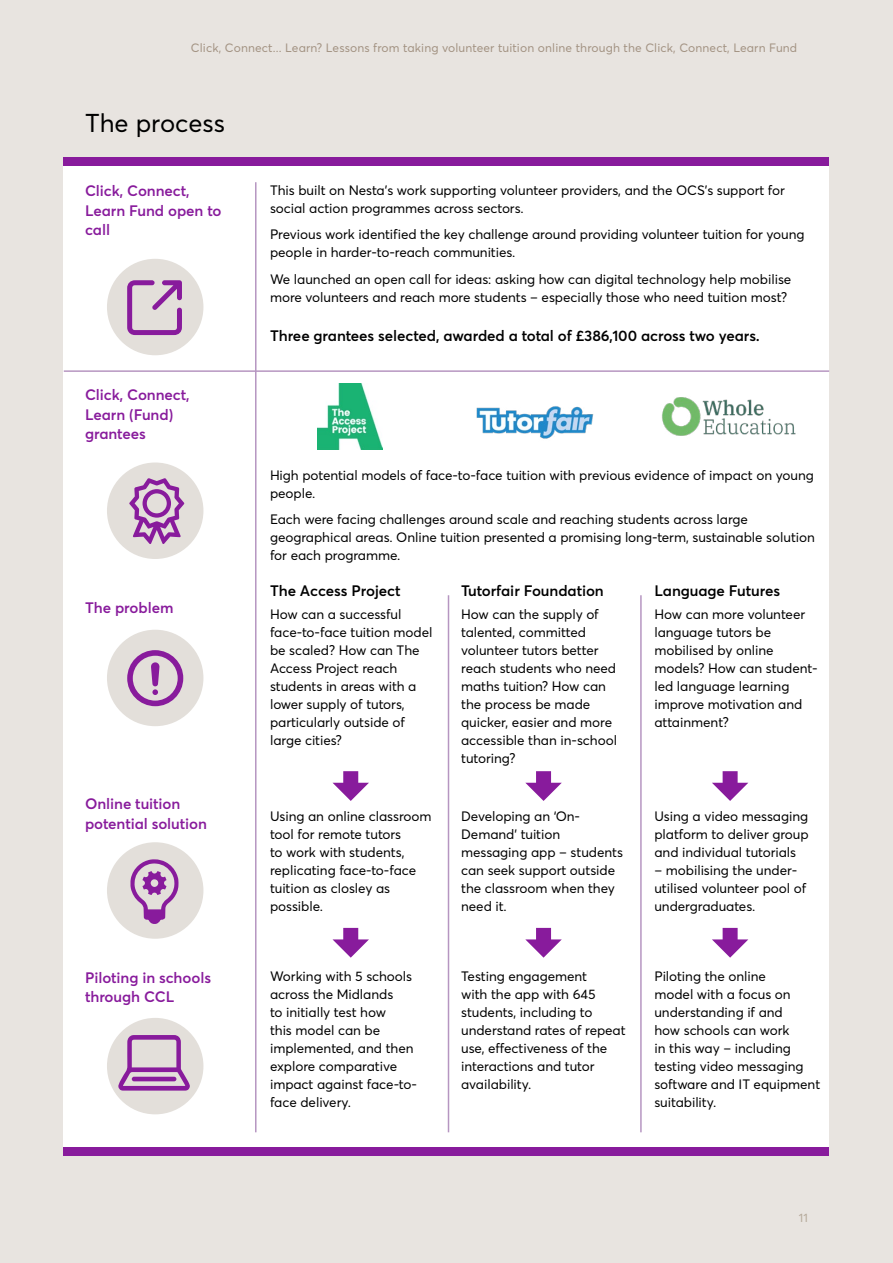
<style>
.page{position:relative;width:893px;height:1263px;background:#e8e4e0}
.page>*{position:absolute;margin:0;border:0;box-sizing:border-box;transform-origin:0 0}
.t1{font:25.5px "Averta";color:#000}
.t2{font:600 15px/19.5px "Averta";letter-spacing:-.005em;color:#881b9c}
.t3{font:600 15px "Averta";letter-spacing:-.005em;color:#000}
.t4{font:13.5px/18px "Averta";letter-spacing:-.005em;color:#000}
.t5{font:12px "Averta";letter-spacing:.01em;color:#a39383}
.t6{font:12px "Averta";color:#b4a899}
</style>
<div class="page">
<div style="left:64px;top:163px;width:765px;height:992px;background:#fff"></div>
<hr style="left:255px;top:182px;width:1px;height:950px;background:#b696c1">
<hr style="left:448px;top:595px;width:1px;height:537px;background:#b696c1">
<hr style="left:640px;top:595px;width:2px;height:537px;background:#b696c1">
<div style="left:64px;top:1147px;width:765px;height:9px;background:#881b9c"></div>
<div style="left:64px;top:157px;width:765px;height:9px;background:#881b9c"></div>
<hr style="left:64px;top:370px;width:765px;height:2px;background:#b696c1">
<div style="left:107px;top:259px;width:96px;height:96px;background:#e3dfda;border-radius:50%"></div>
<svg style="left:127px;top:280px;width:55px;height:55px"></svg>
<div style="left:107px;top:462px;width:96px;height:97px;background:#e3dfda;border-radius:50%"></div>
<svg style="left:129px;top:478px;width:55px;height:66px"></svg>
<div style="left:107px;top:630px;width:96px;height:96px;background:#e3dfda;border-radius:50%"></div>
<svg style="left:127px;top:650px;width:56px;height:56px"></svg>
<div style="left:107px;top:842px;width:96px;height:97px;background:#e3dfda;border-radius:50%"></div>
<svg style="left:130px;top:859px;width:48px;height:65px"></svg>
<div style="left:107px;top:1018px;width:96px;height:96px;background:#e3dfda;border-radius:50%"></div>
<svg style="left:118px;top:1035px;width:72px;height:55px"></svg>
<div style="left:343px;top:771px;width:15px;height:14px;background:#881b9c"></div>
<svg style="left:333px;top:783px;width:36px;height:18px"></svg>
<div style="left:536px;top:771px;width:15px;height:14px;background:#881b9c"></div>
<svg style="left:525px;top:783px;width:37px;height:18px"></svg>
<div style="left:723px;top:771px;width:15px;height:14px;background:#881b9c"></div>
<svg style="left:712px;top:783px;width:36px;height:18px"></svg>
<div style="left:343px;top:928px;width:15px;height:14px;background:#881b9c"></div>
<svg style="left:333px;top:939px;width:36px;height:19px"></svg>
<div style="left:536px;top:928px;width:15px;height:14px;background:#881b9c"></div>
<svg style="left:525px;top:939px;width:37px;height:19px"></svg>
<div style="left:723px;top:928px;width:15px;height:14px;background:#881b9c"></div>
<svg style="left:712px;top:939px;width:36px;height:19px"></svg>
<img style="left:318px;top:384px;width:65px;height:65px">
<img style="left:476px;top:406px;width:118px;height:33px">
<img style="left:662px;top:397px;width:134px;height:39px">
<p class="t5" style="left:191px;top:40px;width:608px">Click, Connect... Learn? Lessons from taking volunteer tuition online through the Click, Connect, Learn Fund</p>
<h1 class="t1" style="left:85px;top:107px;width:142px">The process</h1>
<p class="t2" style="left:85px;top:181px;width:138px">Click, Connect,<br>Learn Fund open to call</p>
<p class="t4" style="left:270px;top:181px;width:516px">This built on Nesta’s work supporting volunteer providers, and the OCS’s support for social action programmes across sectors.</p>
<p class="t4" style="left:270px;top:225px;width:536px">Previous work identified the key challenge around providing volunteer tuition for young people in harder-to-reach communities.</p>
<p class="t4" style="left:270px;top:270px;width:523px">We launched an open call for ideas: asking how can digital technology help mobilise more volunteers and reach more students – especially those who need tuition most?</p>
<p class="t3" style="left:270px;top:326px;width:491px">Three grantees selected, awarded a total of £386,100 across two years.</p>
<p class="t2" style="left:85px;top:385px;width:106px">Click, Connect,<br>Learn (Fund) grantees</p>
<p class="t2" style="left:85px;top:598px;width:90px">The problem</p>
<p class="t2" style="left:85px;top:794px;width:124px">Online tuition potential solution</p>
<p class="t2" style="left:85px;top:967px;width:128px">Piloting in schools through CCL</p>
<p class="t4" style="left:270px;top:466px;width:545px">High potential models of face-to-face tuition with previous evidence of impact on young people.</p>
<p class="t4" style="left:270px;top:510px;width:546px">Each were facing challenges around scale and reaching students across large geographical areas. Online tuition presented a promising long-term, sustainable solution for each programme.</p>
<p class="t3" style="left:270px;top:582px;width:132px">The Access Project</p>
<p class="t4" style="left:270px;top:605px;width:164px">How can a successful face-to-face tuition model be scaled? How can The<br>Access Project reach students in areas with a lower supply of tutors, particularly outside of large cities?</p>
<p class="t4" style="left:270px;top:807px;width:163px">Using an online classroom tool for remote tutors<br>to work with students, replicating face-to-face tuition as closley as possible.</p>
<p class="t4" style="left:270px;top:967px;width:148px">Working with 5 schools across the Midlands<br>to initially test how<br>this model can be implemented, and then explore comparative impact against face-to&shy;face delivery.</p>
<p class="t3" style="left:461px;top:582px;width:144px">Tutorfair Foundation</p>
<p class="t4" style="left:461px;top:605px;width:157px">How can the supply of talented, committed volunteer tutors better reach students who need maths tuition? How can the process be made quicker, easier and more accessible than in-school tutoring?</p>
<p class="t4" style="left:461px;top:807px;width:163px">Developing an ‘On-<br>Demand’ tuition messaging app – students can seek support outside the classroom when they need it.</p>
<p class="t4" style="left:461px;top:967px;width:166px">Testing engagement<br>with the app with 645 students, including to understand rates of repeat use, effectiveness of the interactions and tutor availability.</p>
<p class="t3" style="left:654px;top:582px;width:127px">Language Futures</p>
<p class="t4" style="left:654px;top:605px;width:165px">How can more volunteer language tutors be mobilised by online models? How can student&shy;led language learning improve motivation and attainment?</p>
<p class="t4" style="left:654px;top:807px;width:156px;text-align:justify">Using a video messaging platform to deliver group and individual tutorials</p>
<p class="t4" style="left:654px;top:861px;width:153px">– mobilising the under&shy;utilised volunteer pool of undergraduates.</p>
<p class="t4" style="left:654px;top:967px;width:167px">Piloting the online<br>model with a focus on understanding if and<br>how schools can work<br>in this way – including testing video messaging software and IT equipment suitability.</p>
<p class="t6" style="left:799px;top:1210px;width:10px">11</p>
</div>
